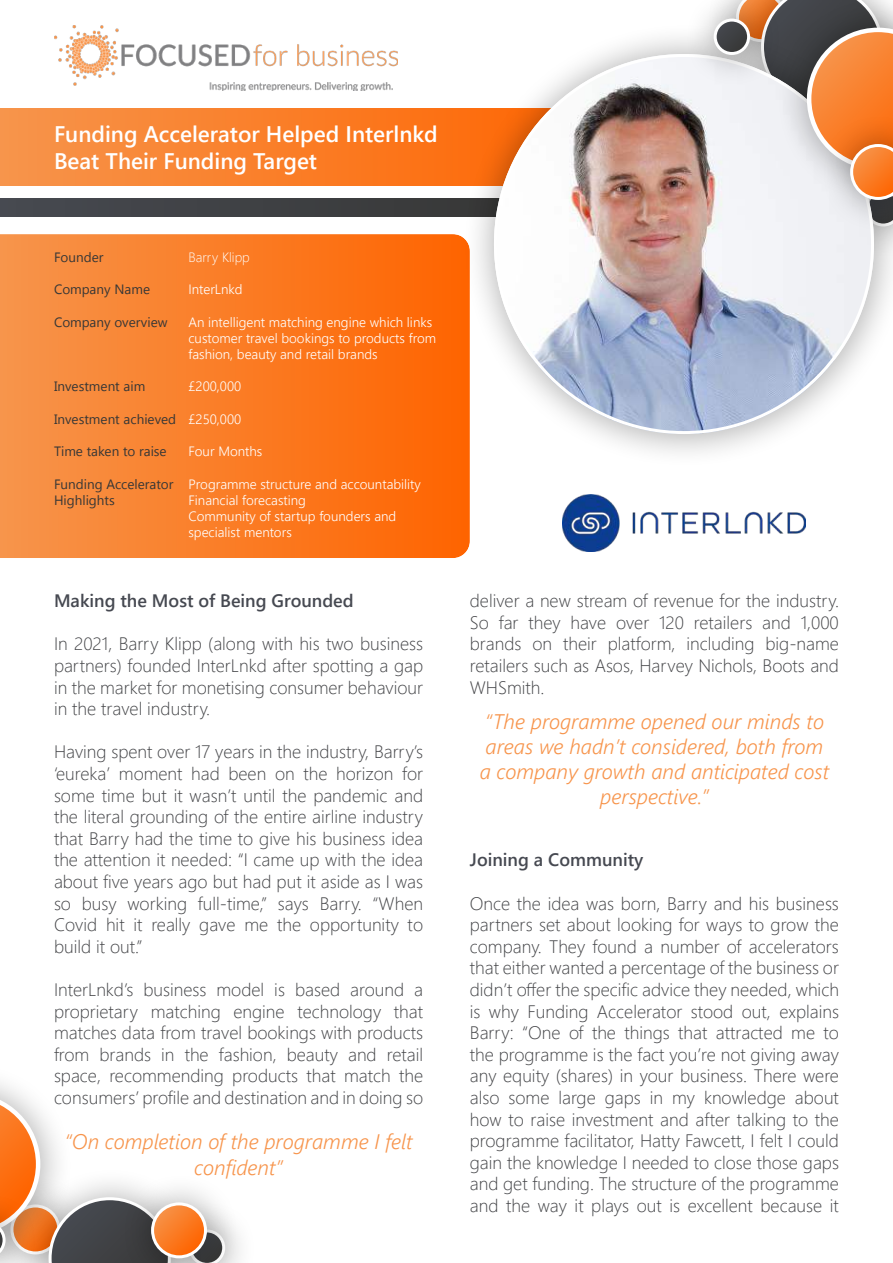
<style>
.page{position:relative;width:893px;height:1263px;background:#fff}
.page>*{position:absolute;margin:0;border:0;box-sizing:border-box;transform-origin:0 0}
.t1{font:22.5px/27px "Webly Sleek UI Semibold";color:#fff}
.t2{font:italic 21px/25.2px "Webly Sleek UI Semilight";color:#f7944b;text-align:center}
.t3{font:18px/21.6px "Webly Sleek UI Light";color:#424346;text-align:justify}
.t4{font:18px "Webly Sleek UI Semibold";color:#464951}
.t5{font:13.5px/16.2px "Webly Sleek UI Semilight";color:#fff}
.t6{font:13.5px/16.2px "Webly Sleek UI Normal";color:#373736}
.t7{font:13.5px "Webly Sleek UI Light";color:#fff}
</style>
<div class="page">
<img style="left:562px;top:495px;width:243px;height:57px">
<img style="left:0;top:108px;width:463px;height:78px">
<img style="left:0;top:198px;width:463px;height:18px">
<img style="left:0;top:234px;width:470px;height:324px">
<div style="left:463px;top:23px;width:430px;height:446px;background:#000;opacity:.28"></div>
<img style="left:494px;top:54px;width:380px;height:380px;border-radius:190px">
<div style="left:819px;top:114px;width:74px;height:119px;background:#000;opacity:.28"></div>
<svg style="left:736px;top:0;width:157px;height:227px"></svg>
<div style="left:683px;top:0;width:100px;height:88px;background:#000;opacity:.28"></div>
<img style="left:715px;top:20px;width:33px;height:33px">
<div style="left:714px;top:19px;width:36px;height:36px;border:3px solid #fff;border-radius:50%"></div>
<div style="left:18px;top:1166px;width:187px;height:97px;background:#000;opacity:.28"></div>
<svg style="left:74px;top:1197px;width:46px;height:66px;background:#525458"></svg>
<div style="left:0;top:1062px;width:74px;height:201px;background:#000;opacity:.28"></div>
<div style="left:120px;top:1172px;width:120px;height:91px;background:#000;opacity:.28"></div>
<img style="left:153px;top:1204px;width:52px;height:53px">
<div style="left:151px;top:1202px;width:56px;height:56px;border:3px solid #fff;border-radius:50%"></div>
<div style="left:0;top:1191px;width:39px;height:72px;background:#000;opacity:.28"></div>
<svg style="left:0;top:1093px;width:40px;height:165px"></svg>
<img style="left:54px;top:26px;width:344px;height:64px">
<p class="t1" style="left:54px;top:122px;width:385px">Funding Accelerator Helped Interlnkd<br>Beat Their Funding Target</p>
<p class="t6" style="left:54px;top:250px;width:51px">Founder</p>
<p class="t6" style="left:54px;top:283px;width:98px">Company Name</p>
<p class="t6" style="left:54px;top:315px;width:115px">Company overview</p>
<p class="t6" style="left:54px;top:380px;width:93px">Investment aim</p>
<p class="t6" style="left:54px;top:412px;width:124px">Investment achieved</p>
<p class="t6" style="left:54px;top:445px;width:114px">Time taken to raise</p>
<p class="t6" style="left:54px;top:477px;width:121px">Funding Accelerator<br>Highlights</p>
<p class="t7" style="left:188px;top:252px;width:63px">Barry Klipp</p>
<p class="t5" style="left:188px;top:283px;width:56px">InterLnkd</p>
<p class="t5" style="left:188px;top:315px;width:249px">An intelligent matching engine which links customer travel bookings to products from fashion, beauty and retail brands</p>
<p class="t5" style="left:188px;top:380px;width:54px">£200,000</p>
<p class="t5" style="left:188px;top:412px;width:54px">£250,000</p>
<p class="t5" style="left:188px;top:445px;width:75px">Four Months</p>
<p class="t5" style="left:188px;top:477px;width:234px">Programme structure and accountability<br>Financial forecasting<br>Community of startup founders and specialist mentors</p>
<p class="t4" style="left:54px;top:594px;width:301px">Making the Most of Being Grounded</p>
<p class="t3" style="left:54px;top:635px;width:371px">In 2021, Barry Klipp (along with his two business partners) founded InterLnkd after spotting a gap in the market for monetising consumer behaviour in the travel industry.</p>
<p class="t3" style="left:54px;top:743px;width:371px">Having spent over 17 years in the industry, Barry’s ‘eureka’ moment had been on the horizon for some time but it wasn’t until the pandemic and the literal grounding of the entire airline industry that Barry had the time to give his business idea the attention it needed: “I came up with the idea about five years ago but had put it aside as I was so busy working full-time,” says Barry. “When Covid hit it really gave me the opportunity to build it out.”</p>
<p class="t3" style="left:54px;top:980px;width:371px">InterLnkd’s business model is based around a proprietary matching engine technology that matches data from travel bookings with products from brands in the fashion, beauty and retail space, recommending products that match the consumers’ profile and destination and in doing so</p>
<p class="t2" style="left:65px;top:1131px;width:350px">“On completion of the programme I felt confident”</p>
<p class="t3" style="left:470px;top:592px;width:371px">deliver a new stream of revenue for the industry.<br>So far they have over 120 retailers and 1,000 brands on their platform, including big-name retailers such as Asos, Harvey Nichols, Boots and WHSmith.</p>
<p class="t2" style="left:480px;top:708px;width:351px">“The programme opened our minds to areas we hadn’t considered, both from a company growth and anticipated cost perspective.”</p>
<p class="t4" style="left:470px;top:853px;width:175px">Joining a Community</p>
<p class="t3" style="left:470px;top:894px;width:371px">Once the idea was born, Barry and his business partners set about looking for ways to grow the company. They found a number of accelerators that either wanted a percentage of the business or didn’t offer the specific advice they needed, which is why Funding Accelerator stood out, explains Barry: “One of the things that attracted me to the programme is the fact you’re not giving away any equity (shares) in your business. There were also some large gaps in my knowledge about how to raise investment and after talking to the programme facilitator, Hatty Fawcett, I felt I could gain the knowledge I needed to close those gaps and get funding. The structure of the programme and the way it plays out is excellent because it</p>
</div>
